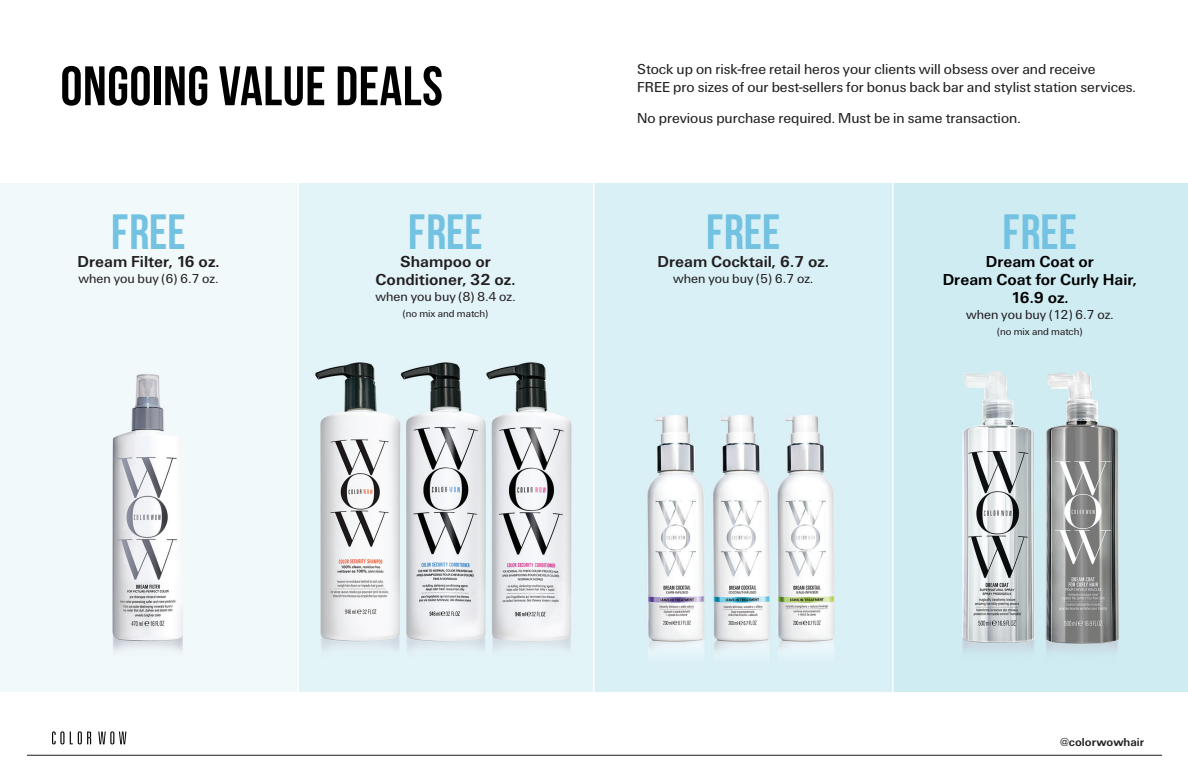
<style>
.page{position:relative;width:1188px;height:783px;background:#fff}
.page>*{position:absolute;margin:0;border:0;box-sizing:border-box;transform-origin:0 0}
.t1{font:700 55.5px "Bebas Neue";letter-spacing:.01em;color:#000001}
.t2{font:700 49.5px "Bebas Neue";color:#73c2e1}
.t3{font:16.5px/18px "Univers U65";color:#231f20;text-align:center}
.t4{font:16.5px/18px "Univers U65";color:#000001;text-align:center}
.t5{font:15px/18px "Univers U55";color:#231f20}
.t6{font:13.5px "Univers U55";color:#231f20}
.t7{font:12px "Univers U65";color:#231f20}
.t8{font:10.5px "Univers U55";color:#231f20}
</style>
<div class="page">
<img style="left:0;top:183px;width:1188px;height:509px">
<hr style="left:27px;top:755px;width:1135px;height:1px;background:#231f20">
<svg style="left:52px;top:731px;width:4px;height:13px"></svg>
<svg style="left:60px;top:731px;width:4px;height:13px"></svg>
<svg style="left:70px;top:732px;width:3px;height:12px"></svg>
<svg style="left:78px;top:731px;width:4px;height:13px"></svg>
<svg style="left:87px;top:732px;width:4px;height:12px"></svg>
<svg style="left:98px;top:732px;width:13px;height:12px"></svg>
<svg style="left:110px;top:731px;width:4px;height:13px"></svg>
<svg style="left:119px;top:732px;width:7px;height:12px"></svg>
<p class="t1" style="left:60px;top:56px;width:384px">ONGOING VALUE DEALS</p>
<p class="t2" style="left:111px;top:204px;width:76px">FREE</p>
<p class="t3" style="left:78px;top:254px;width:143px">Dream Filter, 16 oz.</p>
<p class="t6" style="left:79px;top:270px;width:141px">when you buy (6) 6.7 oz.</p>
<p class="t2" style="left:408px;top:204px;width:76px">FREE</p>
<p class="t3" style="left:376px;top:254px;width:141px">Shampoo or<br>Conditioner, 32 oz.</p>
<p class="t6" style="left:376px;top:288px;width:141px">when you buy (8) 8.4 oz.</p>
<p class="t8" style="left:403px;top:307px;width:87px">(no mix and match)</p>
<p class="t5" style="left:637px;top:61px;width:500px">Stock up on risk-free retail heros your clients will obsess over and receive<br>FREE pro sizes of our best-sellers for bonus back bar and stylist station services.</p>
<p class="t5" style="left:637px;top:110px;width:385px">No previous purchase required. Must be in same transaction.</p>
<p class="t2" style="left:706px;top:204px;width:76px">FREE</p>
<p class="t3" style="left:658px;top:254px;width:173px">Dream Cocktail, 6.7 oz.</p>
<p class="t6" style="left:673px;top:270px;width:141px">when you buy (5) 6.7 oz.</p>
<p class="t2" style="left:1003px;top:204px;width:76px">FREE</p>
<p class="t4" style="left:943px;top:254px;width:196px">Dream Coat or<br>Dream Coat for Curly Hair,<br>16.9 oz.</p>
<p class="t6" style="left:966px;top:306px;width:149px">when you buy (12) 6.7 oz.</p>
<p class="t8" style="left:997px;top:325px;width:87px">(no mix and match)</p>
<p class="t7" style="left:1060px;top:734px;width:85px">@colorwowhair</p>
</div>
